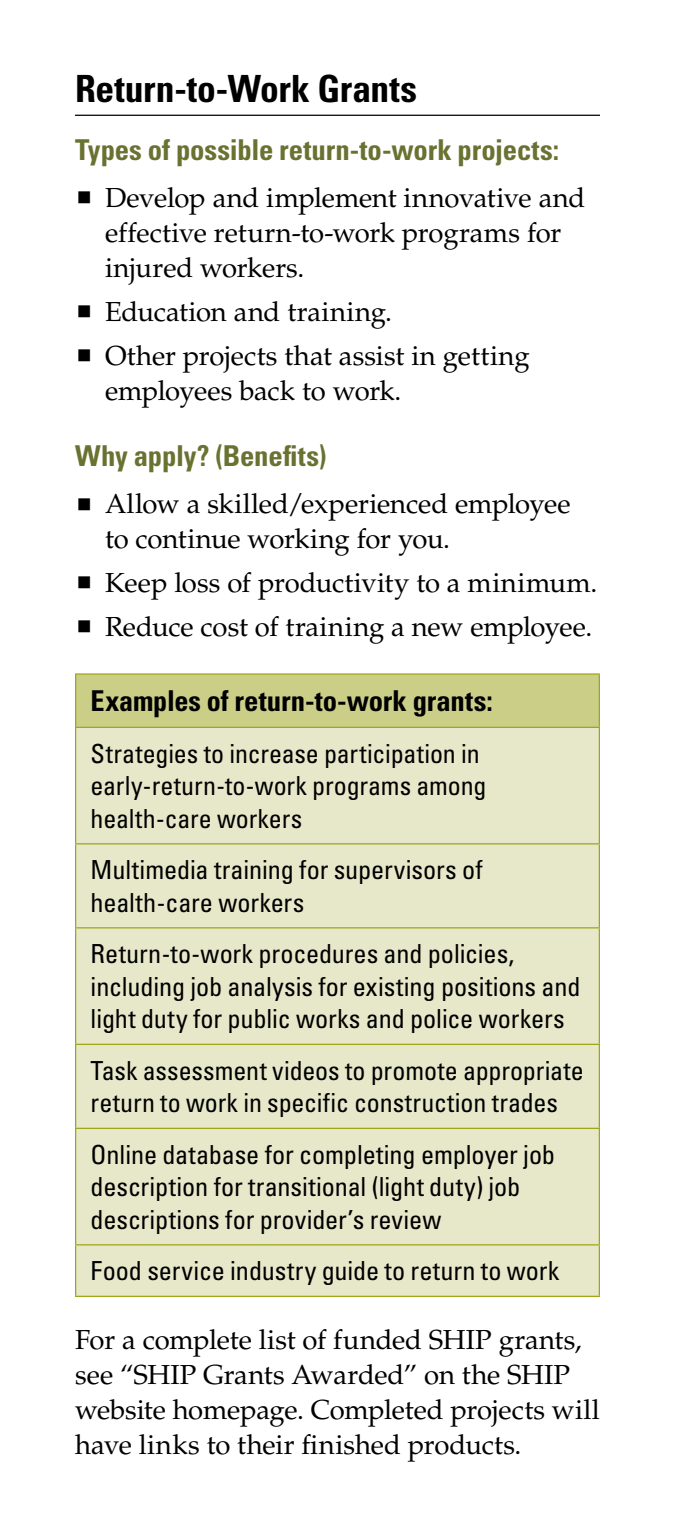
<style>
.page{position:relative;width:675px;height:1530px;background:#fff}
.page>*{position:absolute;margin:0;border:0;box-sizing:border-box;transform-origin:0 0}
.Subhead_Level_1{font:700 condensed 37.5px "Univers LT Std";color:#000}
.Subhead_Level_2{font:700 condensed 28.75px "Univers LT Std";letter-spacing:-.005em;color:#697230}
.Chart_Column_Header{font:700 condensed 28.75px "Univers LT Std";color:#000}
.Body_-_11{font:27.5px/35px "Palatino LT Std";letter-spacing:-.005em;color:#000}
.Chart_Body{font:condensed 26.25px/32.5px "Univers LT Std";letter-spacing:-.005em;color:#000}
</style>
<div class="page">
<hr style="left:75px;top:115px;width:525px;height:1px;background:#000">
<div style="left:76px;top:674px;width:523px;height:53px;background:#cbce86"></div>
<div style="left:76px;top:728px;width:523px;height:568px;background:#e6e8c9"></div>
<hr style="left:75px;top:675px;width:1px;height:52px;background:#9fa617">
<hr style="left:75px;top:673px;width:525px;height:2px;background:#9fa617">
<hr style="left:599px;top:675px;width:1px;height:52px;background:#9fa617">
<hr style="left:75px;top:728px;width:1px;height:115px;background:#9fa617">
<hr style="left:75px;top:727px;width:525px;height:1px;background:#9fa617">
<hr style="left:599px;top:728px;width:1px;height:115px;background:#9fa617">
<hr style="left:75px;top:844px;width:1px;height:83px;background:#9fa617">
<hr style="left:75px;top:928px;width:1px;height:116px;background:#9fa617">
<hr style="left:75px;top:1045px;width:1px;height:83px;background:#9fa617">
<hr style="left:75px;top:1129px;width:1px;height:115px;background:#9fa617">
<hr style="left:75px;top:1245px;width:1px;height:51px;background:#9fa617">
<hr style="left:75px;top:843px;width:525px;height:1px;background:#9fa617">
<hr style="left:599px;top:844px;width:1px;height:83px;background:#9fa617">
<hr style="left:599px;top:928px;width:1px;height:116px;background:#9fa617">
<hr style="left:599px;top:1045px;width:1px;height:83px;background:#9fa617">
<hr style="left:599px;top:1129px;width:1px;height:115px;background:#9fa617">
<hr style="left:599px;top:1245px;width:1px;height:51px;background:#9fa617">
<hr style="left:75px;top:927px;width:525px;height:1px;background:#9fa617">
<hr style="left:75px;top:1044px;width:525px;height:1px;background:#9fa617">
<hr style="left:75px;top:1128px;width:525px;height:1px;background:#9fa617">
<hr style="left:75px;top:1244px;width:525px;height:1px;background:#9fa617">
<hr style="left:75px;top:1296px;width:525px;height:1px;background:#9fa617">
<h3 class="Subhead_Level_1" style="left:75px;top:66px;width:344px">Return-to-Work Grants</h3>
<h4 class="Subhead_Level_2" style="left:75px;top:132px;width:486px">Types of possible return-to-work projects:</h4>
<p class="Body_-_11" style="left:105px;top:181px;width:482px">Develop and implement innovative and effective return-to-work programs for injured workers.</p>
<p class="Body_-_11" style="left:105px;top:295px;width:289px">Education and training.</p>
<p class="Body_-_11" style="left:105px;top:338px;width:426px">Other projects that assist in getting employees back to work.</p>
<h4 class="Subhead_Level_2" style="left:75px;top:438px;width:253px">Why apply? (Benefits)</h4>
<p class="Body_-_11" style="left:105px;top:487px;width:467px">Allow a skilled/experienced employee to continue working for you.</p>
<p class="Body_-_11" style="left:105px;top:566px;width:494px">Keep loss of productivity to a minimum.</p>
<p class="Body_-_11" style="left:105px;top:610px;width:489px">Reduce cost of training a new employee.</p>
<h5 class="Chart_Column_Header" style="left:91px;top:683px;width:404px">Examples of return-to-work grants:</h5>
<p class="Chart_Body" style="left:91px;top:737px;width:397px">Strategies to increase participation in early-return-to-work programs among health-care workers</p>
<p class="Chart_Body" style="left:91px;top:853px;width:394px">Multimedia training for supervisors of health-care workers</p>
<p class="Chart_Body" style="left:91px;top:937px;width:491px">Return-to-work procedures and policies, including job analysis for existing positions and light duty for public works and police workers</p>
<p class="Chart_Body" style="left:91px;top:1054px;width:495px">Task assessment videos to promote appropriate return to work in specific construction trades</p>
<p class="Chart_Body" style="left:91px;top:1138px;width:466px">Online database for completing employer job description for transitional (light duty) job descriptions for provider’s review</p>
<p class="Chart_Body" style="left:91px;top:1254px;width:470px">Food service industry guide to return to work</p>
<p class="Body_-_11" style="left:75px;top:1323px;width:526px">For a complete list of funded SHIP grants, see “SHIP Grants Awarded” on the SHIP website homepage. Completed projects will have links to their finished products.</p>
</div>
